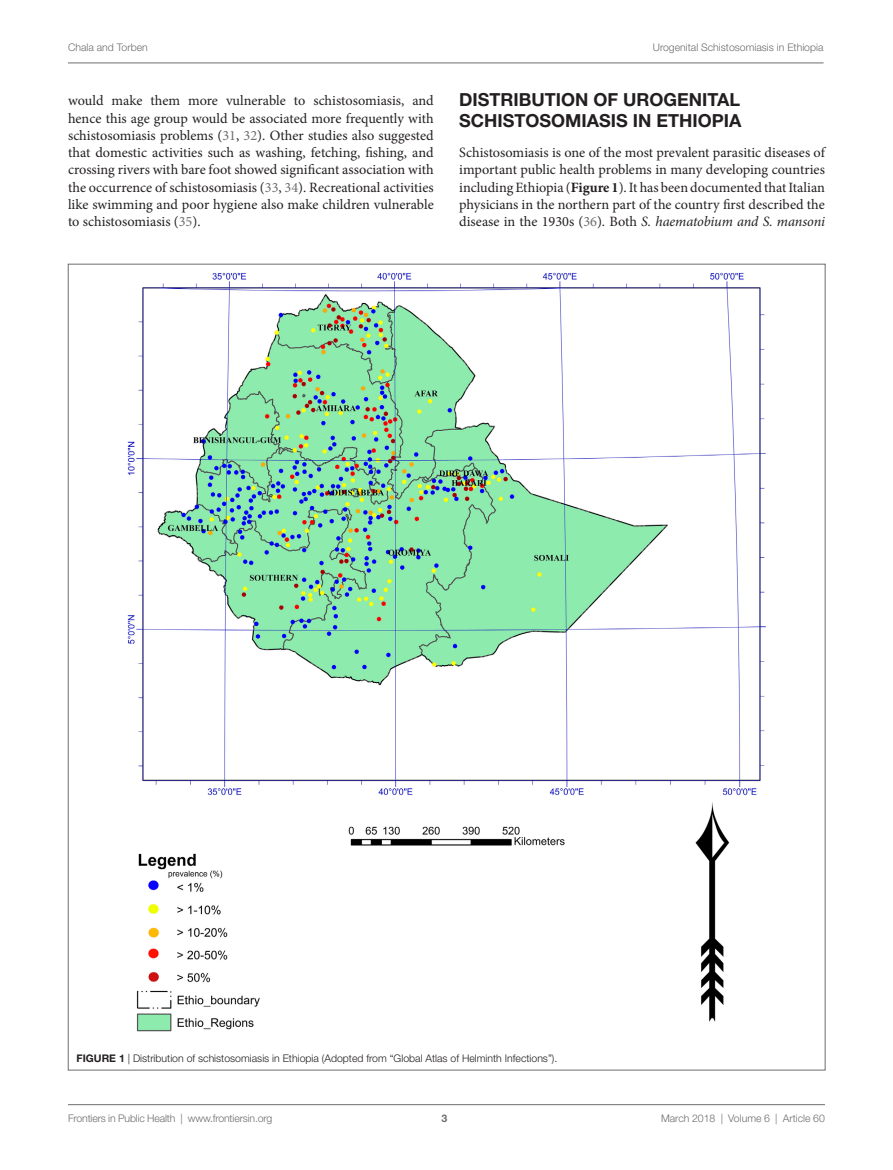
<style>
.page{position:relative;width:893px;height:1170px;background:#fff}
.page>*{position:absolute;margin:0;border:0;box-sizing:border-box;transform-origin:0 0}
.t1{font:700 18px/21px "Helvetica Neue LT Std";color:#231f20}
.t2{font:14.25px/17.2px "Minion Pro";color:#231f20;text-align:justify}
.t3{font:300 10.5px "Helvetica Neue LT Std";color:#6c6d70}
.t4{font:300 10.5px "Helvetica Neue LT Std";color:#231f20}
.t5{font:700 10.5px "Helvetica Neue LT Std";color:#6c6d70}
.s1{color:#6c6d70}
.s2{font-weight:700}
.s3{font-style:italic}
</style>
<div class="page">
<img style="left:128px;top:272px;width:638px;height:759px">
<hr style="left:68px;top:1104px;width:757px;height:1px;background:#6c6d70">
<hr style="left:68px;top:63px;width:755px;height:1px;background:#6c6d70">
<p class="t3" style="left:68px;top:41px;width:81px">Chala and Torben</p>
<p class="t3" style="left:653px;top:41px;width:172px">Urogenital schistosomiasis in Ethiopia</p>
<p class="t2" style="left:68px;top:92px;width:367px">would make them more vulnerable to schistosomiasis, and hence this age group would be associated more frequently with schistosomiasis problems (<span class="s1">31</span>, <span class="s1">32</span>). Other studies also suggested that domestic activities such as washing, fetching, fishing, and crossing rivers with bare foot showed significant association with the occurrence of schistosomiasis (<span class="s1">33</span>, <span class="s1">34</span>). Recreational activities like swimming and poor hygiene also make children vulnerable to schistosomiasis (<span class="s1">35</span>).</p>
<p class="t1" style="left:459px;top:89px;width:284px">DISTRIBUTION OF UROGENITAL<br>SCHISTOSOMIASIS IN ETHIOPIA</p>
<p class="t2" style="left:459px;top:144px;width:367px">Schistosomiasis is one of the most prevalent parasitic diseases of important public health problems in many developing countries including Ethiopia (<span class="s2">Figure 1</span>). It has been documented that Italian physicians in the northern part of the country first described the disease in the 1930s (<span class="s1">36</span>). Both <span class="s3">S. haematobium and S. mansoni</span></p>
<p class="t4" style="left:77px;top:1051px;width:482px"><span class="s2">FIGURE 1</span> | Distribution of schistosomiasis in Ethiopia (Adopted from “Global Atlas of Helminth Infections”).</p>
<p class="t3" style="left:68px;top:1111px;width:206px">Frontiers in Public Health | www.frontiersin.org</p>
<p class="t3" style="left:661px;top:1111px;width:165px">March 2018 | Volume 6 | Article 60</p>
<p class="t5" style="left:441px;top:1111px;width:7px">3</p>
</div>
